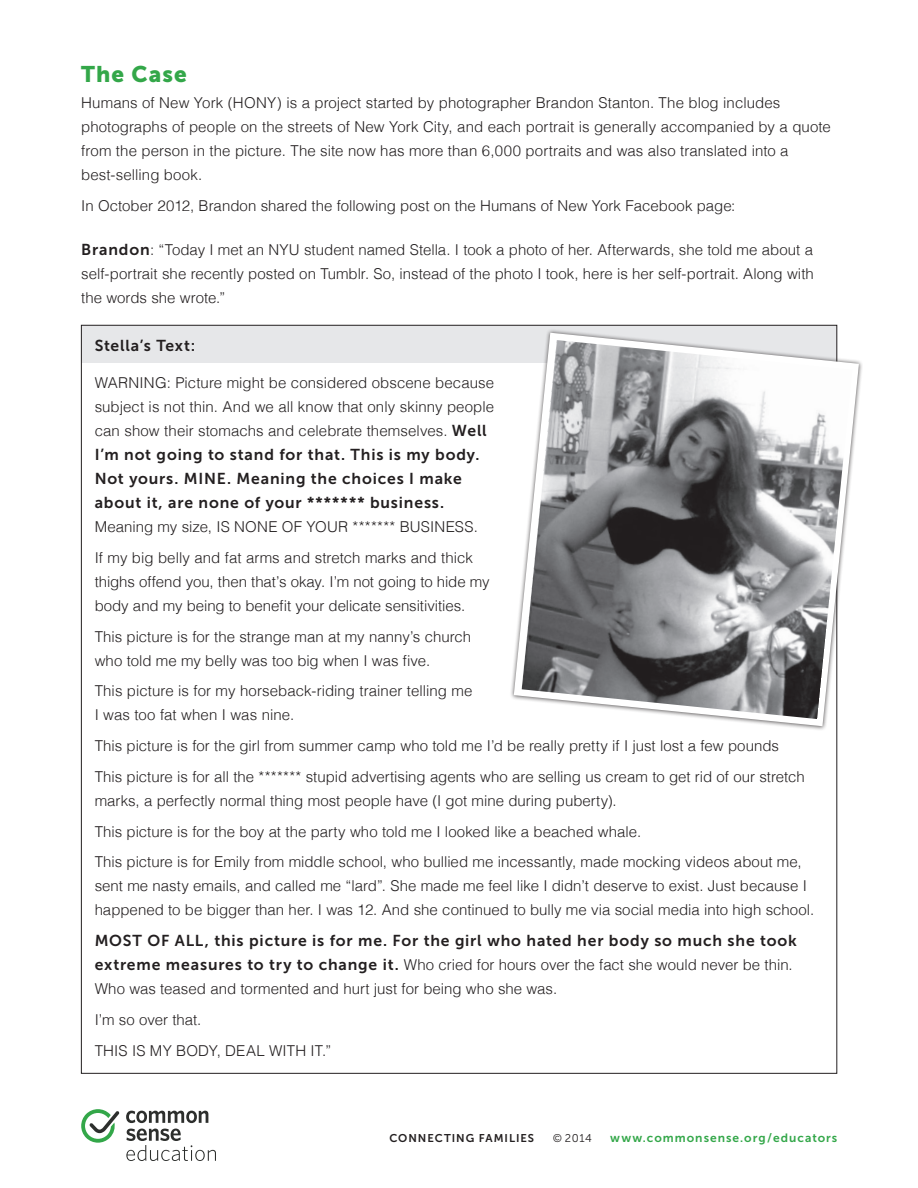
<style>
.page{position:relative;width:918px;height:1188px;background:#fff}
.page>*{position:absolute;margin:0;border:0;box-sizing:border-box;transform-origin:0 0}
.t1{font:22.5px "Museo Sans 900";letter-spacing:.045em;color:#33a749}
.t2{font:15.75px/24px "Museo Sans 700";letter-spacing:.05em;color:#231f20}
.t3{font:300 15px/24px "Helvetica";color:#231f20}
.t4{font:12px "Museo Sans 700";letter-spacing:.085em;color:#33a749}
.t5{font:11.25px "Museo Sans 700";letter-spacing:.085em;color:#231f20}
.t6{font:11.25px "Museo Sans 300";color:#231f20}
.s1{font-family:"Museo Sans 700";font-weight:400;font-size:15.75px}
</style>
<div class="page">
<svg style="left:126px;top:1111px;width:82px;height:12px"></svg>
<svg style="left:81px;top:1109px;width:38px;height:34px"></svg>
<svg style="left:126px;top:1129px;width:90px;height:32px"></svg>
<div style="left:81px;top:325px;width:756px;height:38px;background:#e6e7e9"></div>
<div style="left:510px;top:328px;width:353px;height:403px;background:#231f20;opacity:.75"></div>
<svg style="left:514px;top:333px;width:345px;height:393px"></svg>
<img style="left:522px;top:340px;width:330px;height:379px">
<p class="t1" style="left:81px;top:62px;width:107px">The Case</p>
<p class="t3" style="left:81px;top:90px;width:751px">Humans of New York (HONY) is a project started by photographer Brandon Stanton. The blog includes photographs of people on the streets of New York City, and each portrait is generally accompanied by a quote from the person in the picture. The site now has more than 6,000 portraits and was also translated into a best-selling book.</p>
<p class="t3" style="left:81px;top:193px;width:656px">In October 2012, Brandon shared the following post on the Humans of New York Facebook page:</p>
<p class="t3" style="left:81px;top:237px;width:734px;text-align:justify"><span class="s1">Brandon</span>: “Today I met an NYU student named Stella. I took a photo of her. Afterwards, she told me about a self-portrait she recently posted on Tumblr. So, instead of the photo I took, here is her self-portrait. Along with the words she wrote.”</p>
<p class="t2" style="left:95px;top:333px;width:102px">Stella’s Text:</p>
<p class="t3" style="left:95px;top:370px;width:401px;text-align:justify">WARNING: Picture might be considered obscene because subject is not thin. And we all know that only skinny people can show their stomachs and celebrate themselves. <span class="s1">Well</span></p>
<p class="t2" style="left:95px;top:443px;width:386px">I’m not going to stand for that. This is my body.<br>Not yours. MINE. Meaning the choices I make about it, are none of your ******* business.</p>
<p class="t3" style="left:95px;top:514px;width:385px">Meaning my size, IS NONE OF YOUR ******* BUSINESS.</p>
<p class="t3" style="left:95px;top:545px;width:397px">If my big belly and fat arms and stretch marks and thick thighs offend you, then that’s okay. I’m not going to hide my body and my being to benefit your delicate sensitivities.</p>
<p class="t3" style="left:95px;top:623px;width:378px">This picture is for the strange man at my nanny’s church who told me my belly was too big when I was five.</p>
<p class="t3" style="left:95px;top:678px;width:379px">This picture is for my horseback-riding trainer telling me<br>I was too fat when I was nine.</p>
<p class="t3" style="left:95px;top:733px;width:686px">This picture is for the girl from summer camp who told me I’d be really pretty if I just lost a few pounds</p>
<p class="t3" style="left:95px;top:764px;width:712px">This picture is for all the ******* stupid advertising agents who are selling us cream to get rid of our stretch marks, a perfectly normal thing most people have (I got mine during puberty).</p>
<p class="t3" style="left:95px;top:818px;width:548px">This picture is for the boy at the party who told me I looked like a beached whale.</p>
<p class="t3" style="left:95px;top:849px;width:721px">This picture is for Emily from middle school, who bullied me incessantly, made mocking videos about me, sent me nasty emails, and called me “lard”. She made me feel like I didn’t deserve to exist. Just because I happened to be bigger than her. I was 12. And she continued to bully me via social media into high school.</p>
<p class="t2" style="left:95px;top:929px;width:704px">MOST OF ALL, this picture is for me. For the girl who hated her body so much she took</p>
<p class="t3" style="left:95px;top:952px;width:700px"><span class="s1">extreme measures to try to change it.</span> Who cried for hours over the fact she would never be thin.<br>Who was teased and tormented and hurt just for being who she was.</p>
<p class="t3" style="left:95px;top:1007px;width:108px">I’m so over that.</p>
<p class="t3" style="left:95px;top:1037px;width:238px">THIS IS MY BODY, DEAL WITH IT.”</p>
<p class="t5" style="left:389px;top:1132px;width:146px">CONNECTING FAMILIES</p>
<p class="t6" style="left:553px;top:1132px;width:41px">© 2014</p>
<p class="t4" style="left:610px;top:1131px;width:229px">www.commonsense.org/educators</p>
</div>
